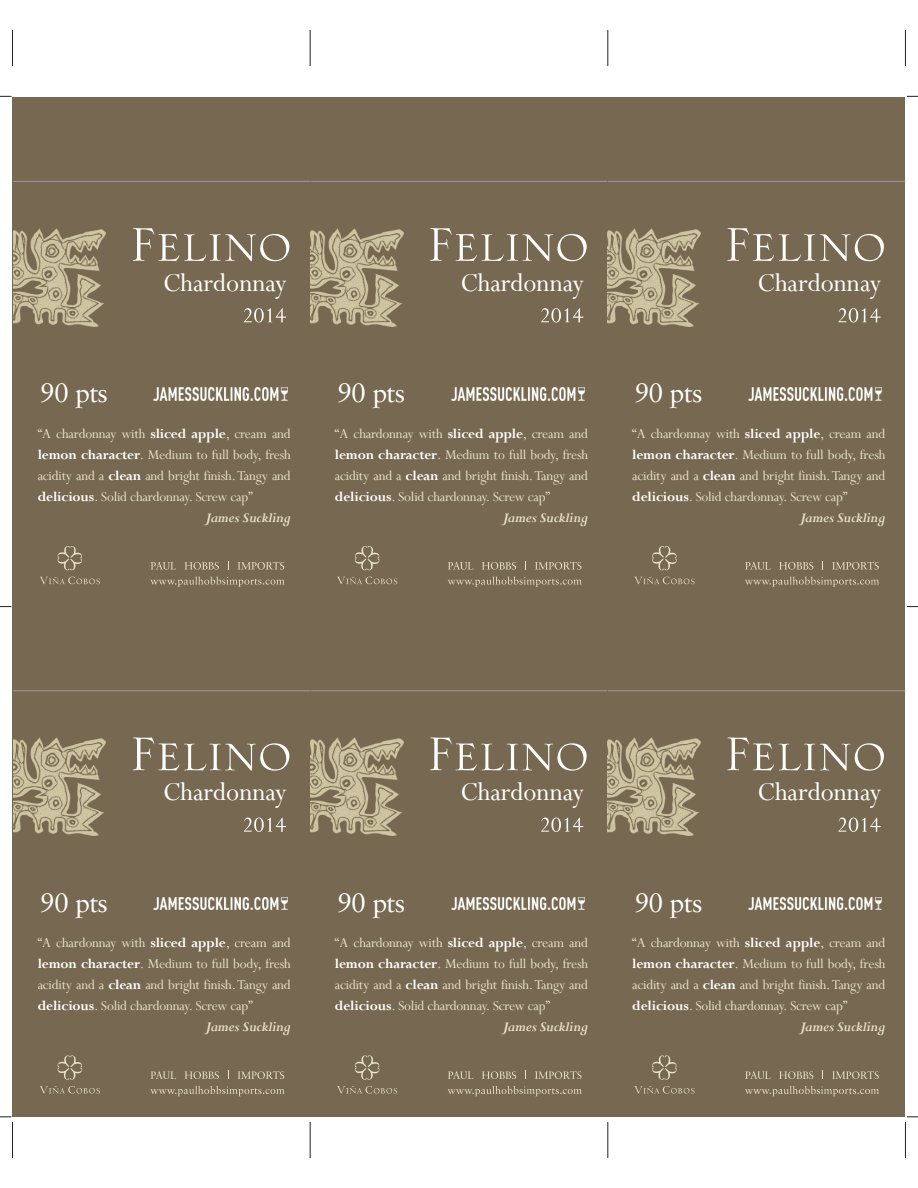
<style>
.page{position:relative;width:918px;height:1188px;background:#fff}
.page>*{position:absolute;margin:0;border:0;box-sizing:border-box;transform-origin:0 0}
.t1{font:28.5px "Perpetua";color:#fff}
.t2{font:26.85px "Sabon LT Std";letter-spacing:-.025em;color:#fff}
.t3{font:15px "Perpetua";letter-spacing:-.015em;color:#e9e3c8}
.t4{font:italic 700 15px "Perpetua";letter-spacing:-.015em;color:#e9e3c8}
.s1{font-weight:700;color:#fff}
</style>
<div class="page">
<hr style="left:12px;top:30px;width:1px;height:36px;background:#231f20">
<hr style="left:310px;top:30px;width:1px;height:36px;background:#231f20">
<hr style="left:608px;top:30px;width:1px;height:36px;background:#231f20">
<hr style="left:905px;top:30px;width:1px;height:36px;background:#231f20">
<hr style="left:12px;top:1122px;width:1px;height:36px;background:#231f20">
<hr style="left:310px;top:1122px;width:1px;height:36px;background:#231f20">
<hr style="left:608px;top:1122px;width:1px;height:36px;background:#231f20">
<hr style="left:905px;top:1122px;width:1px;height:36px;background:#231f20">
<div style="left:13px;top:97px;width:297px;height:510px;background:#776951"></div>
<svg style="left:57px;top:546px;width:25px;height:25px"></svg>
<svg style="left:40px;top:577px;width:60px;height:7px"></svg>
<svg style="left:151px;top:562px;width:25px;height:8px"></svg>
<svg style="left:185px;top:562px;width:34px;height:8px"></svg>
<svg style="left:238px;top:562px;width:46px;height:8px"></svg>
<svg style="left:150px;top:576px;width:134px;height:11px"></svg>
<img style="left:13px;top:228px;width:93px;height:99px">
<hr style="left:13px;top:181px;width:298px;height:1px;background:#9b9c9e">
<svg style="left:133px;top:228px;width:156px;height:33px"></svg>
<img style="left:154px;top:388px;width:133px;height:12px">
<svg style="left:244px;top:308px;width:42px;height:15px"></svg>
<div style="left:310px;top:97px;width:297px;height:510px;background:#776951"></div>
<svg style="left:355px;top:546px;width:25px;height:25px"></svg>
<svg style="left:337px;top:577px;width:60px;height:7px"></svg>
<svg style="left:448px;top:562px;width:25px;height:8px"></svg>
<svg style="left:482px;top:562px;width:34px;height:8px"></svg>
<svg style="left:535px;top:562px;width:47px;height:8px"></svg>
<svg style="left:448px;top:576px;width:134px;height:11px"></svg>
<img style="left:311px;top:228px;width:92px;height:99px">
<hr style="left:311px;top:181px;width:297px;height:1px;background:#9b9c9e">
<svg style="left:430px;top:228px;width:157px;height:33px"></svg>
<img style="left:451px;top:388px;width:133px;height:12px">
<svg style="left:541px;top:308px;width:42px;height:15px"></svg>
<div style="left:607px;top:97px;width:298px;height:510px;background:#776951"></div>
<svg style="left:652px;top:546px;width:25px;height:25px"></svg>
<svg style="left:635px;top:577px;width:60px;height:7px"></svg>
<svg style="left:745px;top:562px;width:26px;height:8px"></svg>
<svg style="left:779px;top:562px;width:34px;height:8px"></svg>
<svg style="left:832px;top:562px;width:47px;height:8px"></svg>
<svg style="left:745px;top:576px;width:134px;height:11px"></svg>
<img style="left:608px;top:228px;width:92px;height:99px">
<hr style="left:608px;top:181px;width:297px;height:1px;background:#9b9c9e">
<svg style="left:727px;top:228px;width:157px;height:33px"></svg>
<img style="left:749px;top:388px;width:133px;height:12px">
<svg style="left:838px;top:308px;width:43px;height:15px"></svg>
<div style="left:13px;top:607px;width:297px;height:510px;background:#776951"></div>
<svg style="left:57px;top:1055px;width:25px;height:25px"></svg>
<svg style="left:40px;top:1086px;width:60px;height:8px"></svg>
<svg style="left:151px;top:1071px;width:25px;height:8px"></svg>
<svg style="left:185px;top:1071px;width:34px;height:8px"></svg>
<svg style="left:238px;top:1071px;width:46px;height:8px"></svg>
<svg style="left:150px;top:1086px;width:134px;height:10px"></svg>
<img style="left:13px;top:738px;width:93px;height:98px">
<hr style="left:13px;top:691px;width:298px;height:1px;background:#9b9c9e">
<svg style="left:133px;top:737px;width:156px;height:34px"></svg>
<img style="left:154px;top:897px;width:133px;height:12px">
<svg style="left:244px;top:818px;width:42px;height:14px"></svg>
<div style="left:310px;top:607px;width:297px;height:510px;background:#776951"></div>
<svg style="left:355px;top:1055px;width:25px;height:25px"></svg>
<svg style="left:337px;top:1086px;width:60px;height:8px"></svg>
<svg style="left:448px;top:1071px;width:25px;height:8px"></svg>
<svg style="left:482px;top:1071px;width:34px;height:8px"></svg>
<svg style="left:535px;top:1071px;width:47px;height:8px"></svg>
<svg style="left:448px;top:1086px;width:134px;height:10px"></svg>
<img style="left:311px;top:738px;width:92px;height:98px">
<hr style="left:311px;top:691px;width:297px;height:1px;background:#9b9c9e">
<svg style="left:430px;top:737px;width:157px;height:34px"></svg>
<img style="left:451px;top:897px;width:133px;height:12px">
<svg style="left:541px;top:818px;width:42px;height:14px"></svg>
<div style="left:607px;top:607px;width:298px;height:510px;background:#776951"></div>
<svg style="left:652px;top:1055px;width:25px;height:25px"></svg>
<svg style="left:634px;top:1086px;width:61px;height:8px"></svg>
<svg style="left:745px;top:1071px;width:26px;height:8px"></svg>
<svg style="left:779px;top:1071px;width:34px;height:8px"></svg>
<svg style="left:832px;top:1071px;width:47px;height:8px"></svg>
<svg style="left:745px;top:1086px;width:134px;height:10px"></svg>
<img style="left:608px;top:738px;width:92px;height:98px">
<hr style="left:608px;top:691px;width:297px;height:1px;background:#9b9c9e">
<svg style="left:727px;top:737px;width:157px;height:34px"></svg>
<img style="left:749px;top:897px;width:133px;height:12px">
<svg style="left:838px;top:818px;width:43px;height:14px"></svg>
<h1 class="t1" style="left:163px;top:264px;width:125px">Chardonnay</h1>
<h2 class="t2" style="left:40px;top:377px;width:70px">90 pts</h2>
<p class="t3" style="left:38px;top:424px;width:255px">“A chardonnay with <span class="s1">sliced apple</span>, cream and</p>
<p class="t3" style="left:38px;top:445px;width:255px"><span class="s1">lemon character</span>. Medium to full body, fresh</p>
<p class="t3" style="left:38px;top:466px;width:255px">acidity and a <span class="s1">clean</span> and bright finish. Tangy and</p>
<p class="t3" style="left:38px;top:487px;width:217px"><span class="s1">delicious</span>. Solid chardonnay. Screw cap”</p>
<p class="t4" style="left:205px;top:508px;width:87px">James Suckling</p>
<h1 class="t1" style="left:460px;top:264px;width:125px">Chardonnay</h1>
<h2 class="t2" style="left:337px;top:377px;width:70px">90 pts</h2>
<p class="t3" style="left:335px;top:424px;width:255px">“A chardonnay with <span class="s1">sliced apple</span>, cream and</p>
<p class="t3" style="left:335px;top:445px;width:255px"><span class="s1">lemon character</span>. Medium to full body, fresh</p>
<p class="t3" style="left:335px;top:466px;width:255px">acidity and a <span class="s1">clean</span> and bright finish. Tangy and</p>
<p class="t3" style="left:335px;top:487px;width:217px"><span class="s1">delicious</span>. Solid chardonnay. Screw cap”</p>
<p class="t4" style="left:503px;top:508px;width:87px">James Suckling</p>
<h1 class="t1" style="left:758px;top:264px;width:125px">Chardonnay</h1>
<h2 class="t2" style="left:634px;top:377px;width:70px">90 pts</h2>
<p class="t3" style="left:632px;top:424px;width:255px">“A chardonnay with <span class="s1">sliced apple</span>, cream and</p>
<p class="t3" style="left:632px;top:445px;width:255px"><span class="s1">lemon character</span>. Medium to full body, fresh</p>
<p class="t3" style="left:632px;top:466px;width:255px">acidity and a <span class="s1">clean</span> and bright finish. Tangy and</p>
<p class="t3" style="left:632px;top:487px;width:217px"><span class="s1">delicious</span>. Solid chardonnay. Screw cap”</p>
<p class="t4" style="left:800px;top:508px;width:87px">James Suckling</p>
<h1 class="t1" style="left:163px;top:774px;width:125px">Chardonnay</h1>
<h2 class="t2" style="left:40px;top:886px;width:70px">90 pts</h2>
<p class="t3" style="left:38px;top:933px;width:255px">“A chardonnay with <span class="s1">sliced apple</span>, cream and</p>
<p class="t3" style="left:38px;top:954px;width:255px"><span class="s1">lemon character</span>. Medium to full body, fresh</p>
<p class="t3" style="left:38px;top:975px;width:255px">acidity and a <span class="s1">clean</span> and bright finish. Tangy and</p>
<p class="t3" style="left:38px;top:996px;width:217px"><span class="s1">delicious</span>. Solid chardonnay. Screw cap”</p>
<p class="t4" style="left:205px;top:1017px;width:87px">James Suckling</p>
<h1 class="t1" style="left:460px;top:774px;width:125px">Chardonnay</h1>
<h2 class="t2" style="left:337px;top:886px;width:70px">90 pts</h2>
<p class="t3" style="left:335px;top:933px;width:255px">“A chardonnay with <span class="s1">sliced apple</span>, cream and</p>
<p class="t3" style="left:335px;top:954px;width:255px"><span class="s1">lemon character</span>. Medium to full body, fresh</p>
<p class="t3" style="left:335px;top:975px;width:255px">acidity and a <span class="s1">clean</span> and bright finish. Tangy and</p>
<p class="t3" style="left:335px;top:996px;width:217px"><span class="s1">delicious</span>. Solid chardonnay. Screw cap”</p>
<p class="t4" style="left:503px;top:1017px;width:87px">James Suckling</p>
<h1 class="t1" style="left:758px;top:774px;width:125px">Chardonnay</h1>
<h2 class="t2" style="left:634px;top:886px;width:70px">90 pts</h2>
<p class="t3" style="left:632px;top:933px;width:255px">“A chardonnay with <span class="s1">sliced apple</span>, cream and</p>
<p class="t3" style="left:632px;top:954px;width:255px"><span class="s1">lemon character</span>. Medium to full body, fresh</p>
<p class="t3" style="left:632px;top:975px;width:255px">acidity and a <span class="s1">clean</span> and bright finish. Tangy and</p>
<p class="t3" style="left:632px;top:996px;width:217px"><span class="s1">delicious</span>. Solid chardonnay. Screw cap”</p>
<p class="t4" style="left:800px;top:1017px;width:87px">James Suckling</p>
</div>
